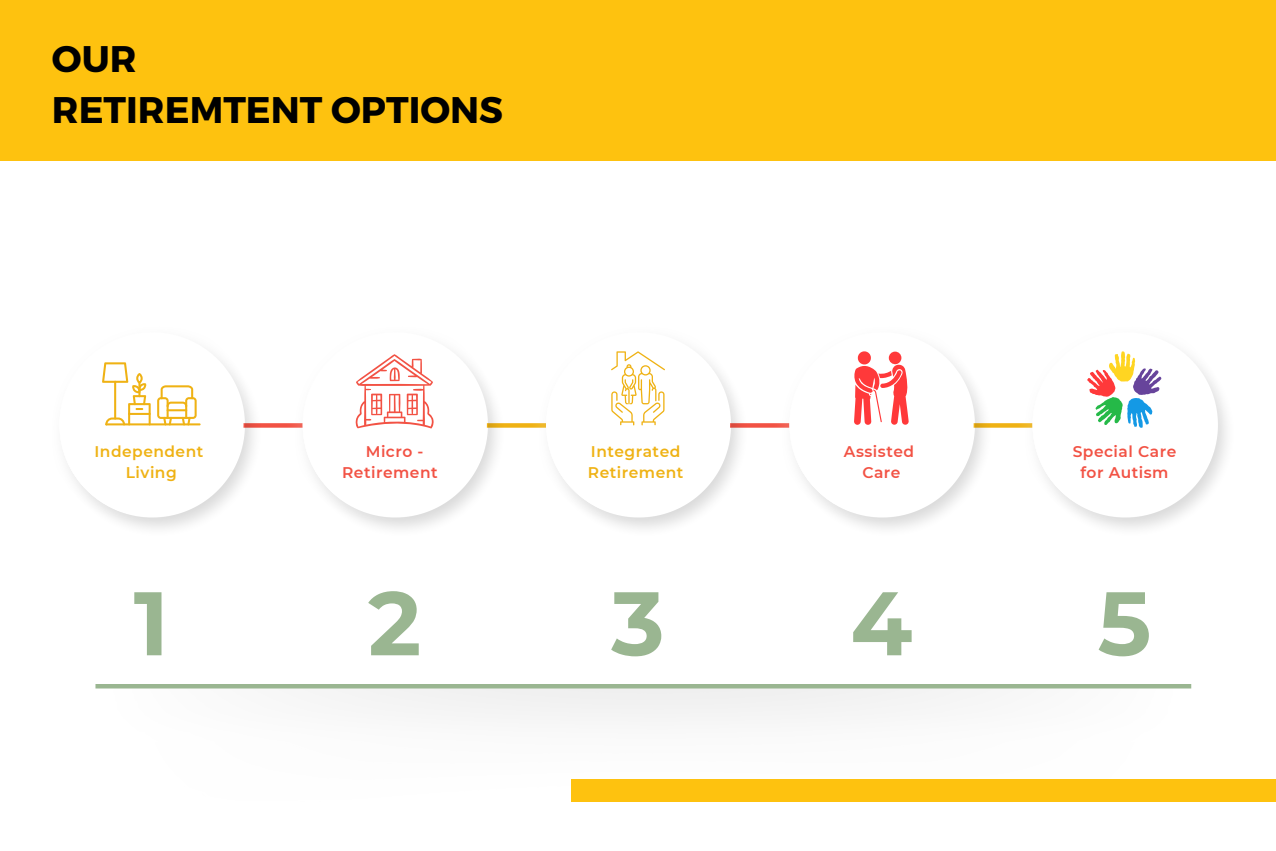
<style>
.page{position:relative;width:1276px;height:851px;background:#fff}
.page>*{position:absolute;margin:0;border:0;box-sizing:border-box;transform-origin:0 0}
.t1{font:700 90px "Montserrat";color:#9ab691}
.t2{font:700 36.9px/51.6px "Montserrat";color:#000}
.t3{font:600 15.3px/21.3px "Montserrat";letter-spacing:.03em;color:#f25244}
.t4{font:600 15.3px "Montserrat";letter-spacing:.03em;color:#efb214}
</style>
<div class="page">
<div style="left:0;top:0;width:1276px;height:160px;background:#fec20f"></div>
<img style="left:95px;top:688px;width:1096px;height:114px">
<div style="left:571px;top:779px;width:705px;height:22px;background:#fec20f"></div>
<svg style="left:993px;top:423px;width:20px;height:4px"></svg>
<svg style="left:750px;top:423px;width:20px;height:4px"></svg>
<svg style="left:506px;top:423px;width:21px;height:4px"></svg>
<svg style="left:263px;top:423px;width:21px;height:4px"></svg>
<img style="left:111px;top:389px;width:152px;height:140px">
<svg style="left:69px;top:361px;width:174px;height:155px"></svg>
<img style="left:284px;top:391px;width:222px;height:138px">
<svg style="left:303px;top:354px;width:184px;height:162px"></svg>
<img style="left:527px;top:392px;width:223px;height:137px">
<svg style="left:546px;top:351px;width:184px;height:165px"></svg>
<img style="left:770px;top:389px;width:223px;height:140px">
<img style="left:1013px;top:389px;width:214px;height:140px">
<svg style="left:1032px;top:351px;width:184px;height:165px"></svg>
<svg style="left:789px;top:351px;width:184px;height:165px"></svg>
<hr style="left:95px;top:684px;width:1096px;height:4px;background:#9ab691">
<h1 class="t2" style="left:52px;top:31px;width:453px">OUR<br>RETIREMTENT OPTIONS</h1>
<p class="t4" style="left:95px;top:442px;width:110px">Independent</p>
<p class="t4" style="left:126px;top:463px;width:52px">Living</p>
<p class="t3" style="left:342px;top:441px;width:97px;text-indent:24px">Micro -<br>Retirement</p>
<p class="t4" style="left:591px;top:442px;width:91px">Integrated</p>
<p class="t4" style="left:588px;top:463px;width:97px">Retirement</p>
<p class="t3" style="left:844px;top:441px;width:72px">Assisted</p>
<p class="t3" style="left:862px;top:462px;width:40px">Care</p>
<p class="t3" style="left:1073px;top:441px;width:105px">Special Care</p>
<p class="t3" style="left:1080px;top:462px;width:90px">for Autism</p>
<p class="t1" style="left:134px;top:568px;width:37px">1</p>
<p class="t1" style="left:368px;top:568px;width:55px">2</p>
<p class="t1" style="left:611px;top:568px;width:55px">3</p>
<p class="t1" style="left:850px;top:568px;width:64px">4</p>
<p class="t1" style="left:1098px;top:568px;width:55px">5</p>
</div>
